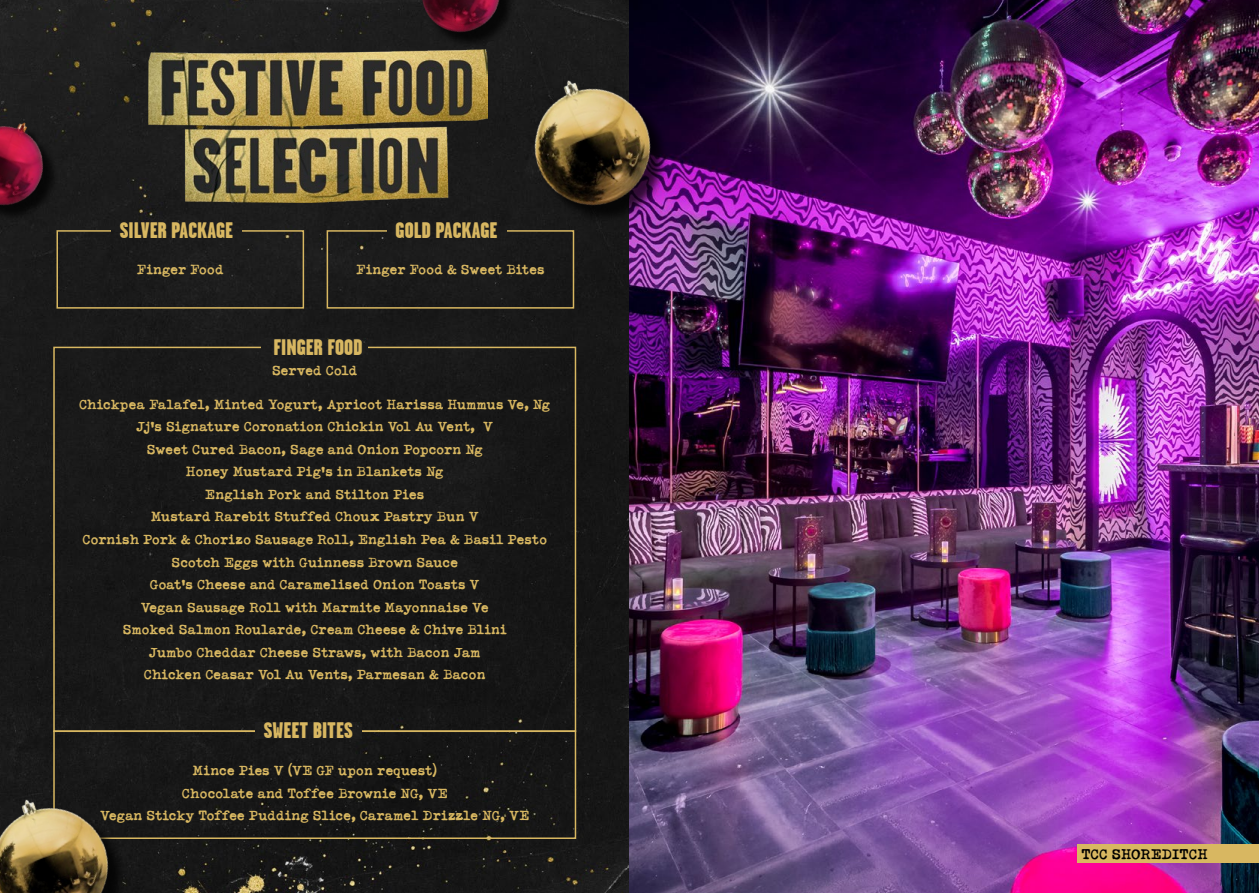
<style>
.page{position:relative;width:1259px;height:893px;background:#fff}
.page>*{position:absolute;margin:0;border:0;box-sizing:border-box;transform-origin:0 0}
.t1{font:900 22.5px "Garage Gothic";color:#d8b761}
.t2{font:700 14.1px "Typeka";color:#000}
.t3{font:700 13.5px/22.5px "Typeka";color:#d8b761;text-align:center}
</style>
<div class="page">
<img style="left:0;top:0;width:1259px;height:893px">
<div style="left:53px;top:730px;width:523px;height:109px;border:2px solid #d8b761"></div>
<div style="left:56px;top:230px;width:248px;height:79px;border:2px solid #d8b761"></div>
<div style="left:327px;top:230px;width:247px;height:79px;border:2px solid #d8b761"></div>
<img style="left:0;top:762px;width:145px;height:131px">
<img style="left:385px;top:0;width:133px;height:49px">
<img style="left:0;top:101px;width:78px;height:139px">
<img style="left:149px;top:49px;width:338px;height:153px">
<img style="left:487px;top:43px;width:208px;height:207px">
<div style="left:1077px;top:845px;width:182px;height:18px;background:#d8b761"></div>
<div style="left:262px;top:339px;width:106px;height:15px;background:#1e1e1e"></div>
<div style="left:255px;top:722px;width:106px;height:16px;background:#1d1d1d"></div>
<div style="left:111px;top:222px;width:130px;height:16px;background:#1c1c1c"></div>
<div style="left:387px;top:222px;width:119px;height:16px;background:#1a1a1a"></div>
<h1 class="t1" style="left:120px;top:218px;width:115px">SILVER PACKAGE</h1>
<h1 class="t1" style="left:396px;top:218px;width:103px">GOLD PACKAGE</h1>
<p class="t3" style="left:137px;top:258px;width:88px">Finger Food</p>
<p class="t3" style="left:356px;top:258px;width:190px">Finger Food &amp; Sweet Bites</p>
<h1 class="t1" style="left:273px;top:334px;width:90px">FINGER FOOD</h1>
<p class="t3" style="left:272px;top:359px;width:87px">Served Cold</p>
<p class="t3" style="left:79px;top:392px;width:473px">Chickpea Falafel, Minted Yogurt, Apricot Harissa Hummus Ve, Ng Jj’s Signature Coronation Chickin Vol Au Vent, V<br>Sweet Cured Bacon, Sage and Onion Popcorn Ng<br>Honey Mustard Pig’s in Blankets Ng<br>English Pork and Stilton Pies<br>Mustard Rarebit Stuffed Choux Pastry Bun V<br>Cornish Pork &amp; Chorizo Sausage Roll, English Pea &amp; Basil Pesto Scotch Eggs with Guinness Brown Sauce<br>Goat’s Cheese and Caramelised Onion Toasts V<br>Vegan Sausage Roll with Marmite Mayonnaise Ve<br>Smoked Salmon Roularde, Cream Cheese &amp; Chive Blini<br>Jumbo Cheddar Cheese Straws, with Bacon Jam<br>Chicken Ceasar Vol Au Vents, Parmesan &amp; Bacon</p>
<h1 class="t1" style="left:264px;top:718px;width:90px">SWEET BITES</h1>
<p class="t3" style="left:100px;top:759px;width:430px">Mince Pies V (VE GF upon request)<br>Chocolate and Toffee Brownie NG, VE<br>Vegan Sticky Toffee Pudding Slice, Caramel Drizzle NG, VE</p>
<p class="t2" style="left:1081px;top:845px;width:128px">TCC SHOREDITCH</p>
</div>
